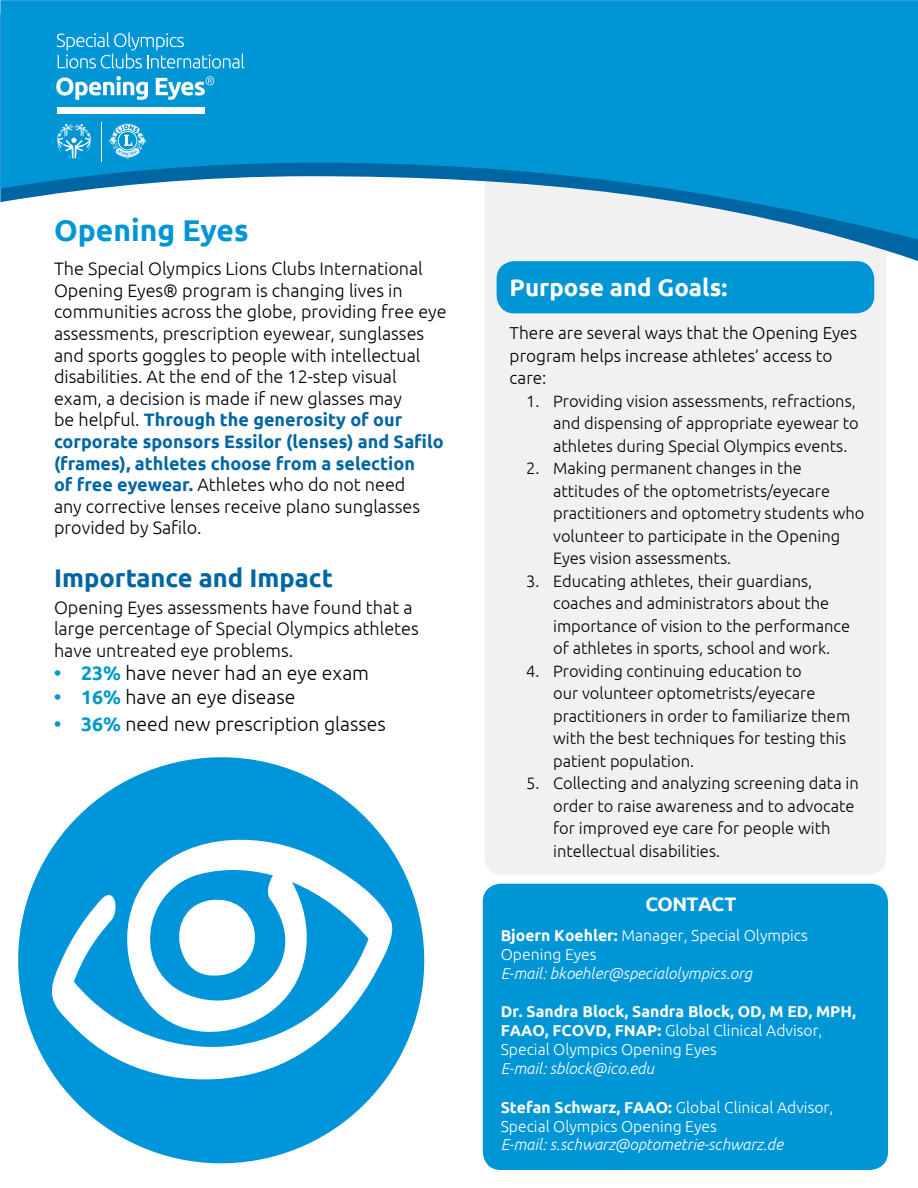
<style>
.page{position:relative;width:918px;height:1188px;background:#fff}
.page>*{position:absolute;margin:0;border:0;box-sizing:border-box;transform-origin:0 0}
.t1{font:700 30px "Ubuntu";color:#0096d6}
.t2{font:700 25.5px "Ubuntu";color:#0066a3}
.t3{font:700 24px "Ubuntu";color:#fff}
.t4{font:300 19.5px "Ubuntu";color:#000}
.t5{font:700 19.5px "Ubuntu";letter-spacing:-.025em;color:#fff}
.t6{font:300 18px/21.6px "Ubuntu";color:#000}
.t7{font:300 17.25px/22.5px "Ubuntu";color:#000}
.t8{font:300 16.5px/22.5px "Ubuntu";color:#000}
.t9{font:300 15.75px/18.9px "Ubuntu";color:#fff}
.t10{font:700 15.75px/18.9px "Ubuntu";color:#fff}
.t11{font:italic 300 15.75px "Ubuntu";color:#fff}
.s1{font-weight:700;color:#0066a3}
.s2{font-weight:700;color:#09c}
.s3{font-weight:700}
.s4{font-weight:300}
</style>
<div class="page">
<div style="left:484px;top:110px;width:402px;height:765px;background:#f1f1f2;border-radius:18px"></div>
<svg style="left:0;top:0;width:918px;height:240px;fill:#0096d6"></svg>
<div style="left:483px;top:884px;width:405px;height:286px;background:#0096d6;border-radius:18px"></div>
<svg style="left:56px;top:76px;width:92px;height:24px"></svg>
<svg style="left:156px;top:76px;width:58px;height:24px"></svg>
<div style="left:57px;top:107px;width:148px;height:7px;background:#fff"></div>
<svg style="left:56px;top:124px;width:36px;height:34px"></svg>
<svg style="left:57px;top:32px;width:187px;height:37px"></svg>
<hr style="left:101px;top:122px;width:1px;height:39px;background:#fff">
<svg style="left:109px;top:123px;width:37px;height:36px"></svg>
<svg style="left:18px;top:757px;width:407px;height:407px;fill:#0095da"></svg>
<div style="left:497px;top:261px;width:377px;height:52px;background:#0096d6;border-radius:18px"></div>
<h1 class="t1" style="left:54px;top:212px;width:196px">Opening Eyes</h1>
<p class="t6" style="left:54px;top:257px;width:394px">The Special Olympics Lions Clubs International Opening Eyes® program is changing lives in communities across the globe, providing free eye assessments, prescription eyewear, sunglasses and sports goggles to people with intellectual disabilities. At the end of the 12-step visual exam, a decision is made if new glasses may<br>be helpful. <span class="s1">Through the generosity of our corporate sponsors Essilor (lenses) and Safilo (frames), athletes choose from a selection<br>of free eyewear.</span> Athletes who do not need<br>any corrective lenses receive plano sunglasses provided by Safilo.</p>
<h2 class="t2" style="left:54px;top:562px;width:280px">Importance and Impact</h2>
<p class="t6" style="left:54px;top:596px;width:366px">Opening Eyes assessments have found that a large percentage of Special Olympics athletes have untreated eye problems.</p>
<p class="t4" style="left:54px;top:661px;width:317px"><span class="s2">• 23%</span> have never had an eye exam</p>
<p class="t4" style="left:54px;top:685px;width:243px"><span class="s2">• 16%</span> have an eye disease</p>
<p class="t4" style="left:54px;top:712px;width:333px"><span class="s2">• 36%</span> need new prescription glasses</p>
<h3 class="t3" style="left:510px;top:273px;width:219px">Purpose and Goals:</h3>
<p class="t7" style="left:510px;top:321px;width:349px">There are several ways that the Opening Eyes program helps increase athletes’ access to care:</p>
<p class="t8" style="left:553px;top:389px;width:307px;text-indent:-27px">1. Providing vision assessments, refractions, and dispensing of appropriate eyewear to athletes during Special Olympics events.</p>
<p class="t8" style="left:553px;top:457px;width:313px;text-indent:-27px">2. Making permanent changes in the attitudes of the optometrists/eyecare practitioners and optometry students who volunteer to participate in the Opening Eyes vision assessments.</p>
<p class="t8" style="left:553px;top:569px;width:299px;text-indent:-27px">3. Educating athletes, their guardians, coaches and administrators about the importance of vision to the performance of athletes in sports, school and work.</p>
<p class="t8" style="left:553px;top:659px;width:299px;text-indent:-27px">4. Providing continuing education to<br>our volunteer optometrists/eyecare practitioners in order to familiarize them with the best techniques for testing this patient population.</p>
<p class="t8" style="left:553px;top:772px;width:307px;text-indent:-27px">5. Collecting and analyzing screening data in order to raise awareness and to advocate for improved eye care for people with intellectual disabilities.</p>
<p class="t5" style="left:645px;top:893px;width:93px">CONTACT</p>
<p class="t9" style="left:501px;top:925px;width:309px"><span class="s3">Bjoern Koehler:</span> Manager, Special Olympics<br>Opening Eyes</p>
<p class="t11" style="left:501px;top:963px;width:253px">E-mail: bkoehler@specialolympics.org</p>
<p class="t10" style="left:501px;top:1002px;width:357px">Dr. Sandra Block, Sandra Block, OD, M ED, MPH,<br>FAAO, FCOVD, FNAP: <span class="s4">Global Clinical Advisor,<br>Special Olympics Opening Eyes</span></p>
<p class="t11" style="left:501px;top:1059px;width:155px">E-mail: sblock@ico.edu</p>
<p class="t9" style="left:501px;top:1097px;width:334px"><span class="s3">Stefan Schwarz, FAAO:</span> Global Clinical Advisor,<br>Special Olympics Opening Eyes</p>
<p class="t11" style="left:501px;top:1135px;width:284px">E-mail: s.schwarz@optometrie-schwarz.de</p>
</div>
